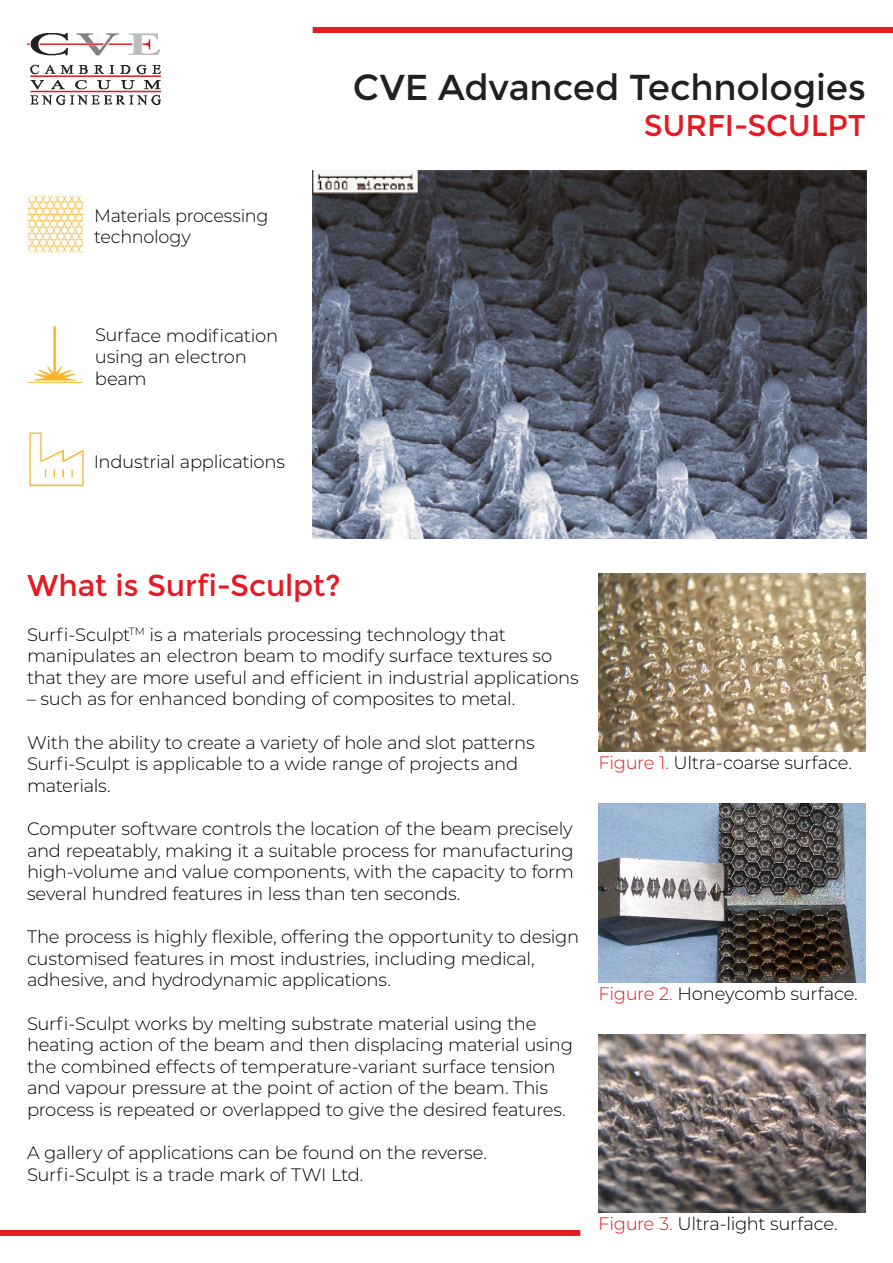
<style>
.page{position:relative;width:893px;height:1263px;background:#fff}
.page>*{position:absolute;margin:0;border:0;box-sizing:border-box;transform-origin:0 0}
.t1{font:36px "Montserrat";letter-spacing:-.005em;color:#231f20}
.t2{font:30px "Montserrat";letter-spacing:-.005em;color:#e51a23}
.t3{font:300 18px/21.6px "Montserrat";letter-spacing:-.015em;color:#000}
.s1{color:#e51a23}
</style>
<div class="page">
<img style="left:313px;top:170px;width:553px;height:369px">
<img style="left:27px;top:196px;width:57px;height:56px">
<img style="left:27px;top:326px;width:56px;height:57px">
<img style="left:29px;top:432px;width:55px;height:55px">
<div style="left:0;top:1230px;width:580px;height:6px;background:#e41e25"></div>
<img style="left:598px;top:573px;width:268px;height:179px">
<img style="left:598px;top:804px;width:268px;height:178px">
<img style="left:598px;top:1034px;width:268px;height:178px">
<img style="left:27px;top:33px;width:134px;height:72px">
<div style="left:313px;top:27px;width:580px;height:6px;background:#e41e25"></div>
<p class="t3" style="left:94px;top:204px;width:176px">Materials processing technology</p>
<p class="t3" style="left:95px;top:324px;width:185px">Surface modification using an electron beam</p>
<p class="t3" style="left:94px;top:450px;width:193px">Industrial applications</p>
<p class="t1" style="left:353px;top:66px;width:515px">CVE Advanced Technologies</p>
<p class="t2" style="left:644px;top:108px;width:224px">SURFI-SCULPT</p>
<p class="t2" style="left:27px;top:568px;width:315px">What is Surfi-Sculpt?</p>
<p class="t3" style="left:27px;top:623px;width:553px">Surfi-Sculpt<sup>TM</sup> is a materials processing technology that manipulates an electron beam to modify surface textures so that they are more useful and efficient in industrial applications</p>
<p class="t3" style="left:27px;top:688px;width:490px">– such as for enhanced bonding of composites to metal.</p>
<p class="t3" style="left:27px;top:731px;width:509px">With the ability to create a variety of hole and slot patterns<br>Surfi-Sculpt is applicable to a wide range of projects and materials.</p>
<p class="t3" style="left:27px;top:817px;width:548px;text-align:justify">Computer software controls the location of the beam precisely and repeatably, making it a suitable process for manufacturing high-volume and value components, with the capacity to form several hundred features in less than ten seconds.</p>
<p class="t3" style="left:27px;top:925px;width:554px">The process is highly flexible, offering the opportunity to design customised features in most industries, including medical, adhesive, and hydrodynamic applications.</p>
<p class="t3" style="left:27px;top:1012px;width:547px">Surfi-Sculpt works by melting substrate material using the heating action of the beam and then displacing material using the combined effects of temperature-variant surface tension and vapour pressure at the point of action of the beam. This process is repeated or overlapped to give the desired features.</p>
<p class="t3" style="left:27px;top:1141px;width:461px">A gallery of applications can be found on the reverse.</p>
<p class="t3" style="left:27px;top:1163px;width:338px">Surfi-Sculpt is a trade mark of TWI Ltd.</p>
<p class="t3" style="left:598px;top:751px;width:255px"><span class="s1">Figure 1.</span> Ultra-coarse surface.</p>
<p class="t3" style="left:598px;top:982px;width:261px"><span class="s1">Figure 2.</span> Honeycomb surface.</p>
<p class="t3" style="left:598px;top:1212px;width:241px"><span class="s1">Figure 3.</span> Ultra-light surface.</p>
</div>
